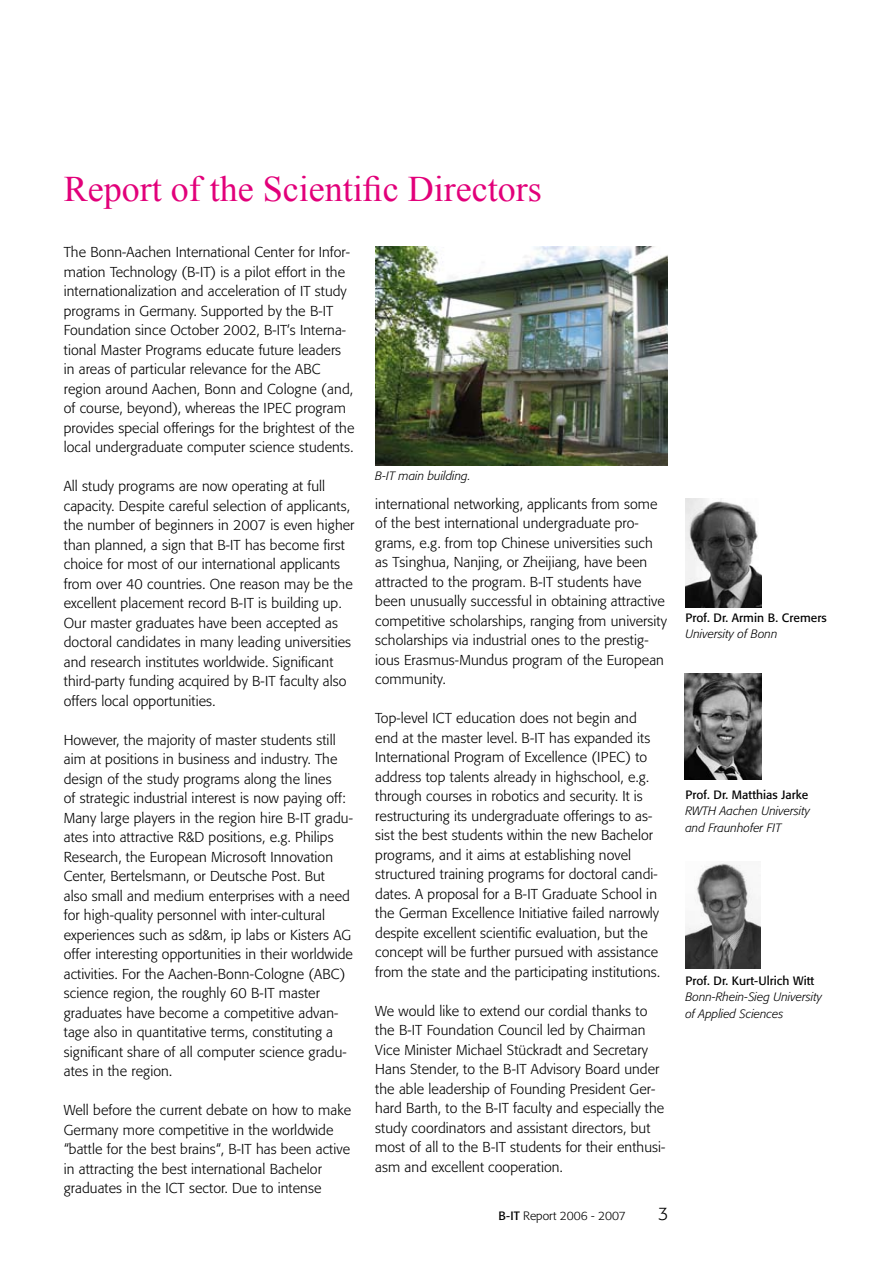
<style>
.page{position:relative;width:893px;height:1263px;background:#fff}
.page>*{position:absolute;margin:0;border:0;box-sizing:border-box;transform-origin:0 0}
.t1{font:36px "Times New Roman";color:#e2007a}
.t2{font:300 18px "Formata BQ";color:#000}
.t3{font:300 14.25px/19.5px "Formata BQ";letter-spacing:.005em;color:#000}
.t4{font:italic 300 12px/16.5px "Formata BQ";color:#000}
.t5{font:12px "Formata BQ";letter-spacing:.005em;color:#000}
.t6{font:300 12px "Formata BQ";color:#000}
.s1{font-weight:400}
</style>
<div class="page">
<img style="left:375px;top:247px;width:293px;height:219px">
<img style="left:685px;top:499px;width:77px;height:109px">
<img style="left:685px;top:674px;width:77px;height:105px">
<img style="left:685px;top:863px;width:75px;height:105px">
<h1 class="t1" style="left:64px;top:169px;width:479px">Report of the Scientific Directors</h1>
<p class="t3" style="left:64px;top:243px;width:292px">The Bonn-Aachen International Center for Infor&shy;mation Technology (B-IT) is a pilot effort in the internationalization and acceleration of IT study programs in Germany. Supported by the B-IT Foundation since October 2002, B-IT‘s Interna&shy;tional Master Programs educate future leaders in areas of particular relevance for the ABC region around Aachen, Bonn and Cologne (and, of course, beyond), whereas the IPEC program provides special offerings for the brightest of the local undergraduate computer science students.</p>
<p class="t3" style="left:64px;top:477px;width:292px">All study programs are now operating at full capacity. Despite careful selection of applicants, the number of beginners in 2007 is even higher than planned, a sign that B-IT has become first choice for most of our international applicants from over 40 countries. One reason may be the excellent placement record B-IT is building up.<br>Our master graduates have been accepted as doctoral candidates in many leading universities and research institutes worldwide. Significant third-party funding acquired by B-IT faculty also offers local opportunities.</p>
<p class="t3" style="left:64px;top:730px;width:291px">However, the majority of master students still aim at positions in business and industry. The design of the study programs along the lines<br>of strategic industrial interest is now paying off:<br>Many large players in the region hire B-IT gradu&shy;ates into attractive R&amp;D positions, e.g. Philips Research, the European Microsoft Innovation Center, Bertelsmann, or Deutsche Post. But<br>also small and medium enterprises with a need for high-quality personnel with inter-cultural experiences such as sd&amp;m, ip labs or Kisters AG offer interesting opportunities in their worldwide activities. For the Aachen-Bonn-Cologne (ABC) science region, the roughly 60 B-IT master graduates have become a competitive advan&shy;tage also in quantitative terms, constituting a significant share of all computer science gradu&shy;ates in the region.</p>
<p class="t3" style="left:64px;top:1100px;width:289px">Well before the current debate on how to make Germany more competitive in the worldwide “battle for the best brains“, B-IT has been active in attracting the best international Bachelor graduates in the ICT sector. Due to intense</p>
<p class="t4" style="left:375px;top:468px;width:97px">B-IT main building.</p>
<p class="t3" style="left:375px;top:494px;width:293px">international networking, applicants from some of the best international undergraduate pro&shy;grams, e.g. from top Chinese universities such as Tsinghua, Nanjing, or Zheijiang, have been attracted to the program. B-IT students have been unusually successful in obtaining attractive competitive scholarships, ranging from university scholarships via industrial ones to the prestig&shy;ious Erasmus-Mundus program of the European community.</p>
<p class="t3" style="left:375px;top:708px;width:286px">Top-level ICT education does not begin and end at the master level. B-IT has expanded its International Program of Excellence (IPEC) to address top talents already in highschool, e.g. through courses in robotics and security. It is restructuring its undergraduate offerings to as&shy;sist the best students within the new Bachelor programs, and it aims at establishing novel structured training programs for doctoral candi&shy;dates. A proposal for a B-IT Graduate School in the German Excellence Initiative failed narrowly despite excellent scientific evaluation, but the concept will be further pursued with assistance from the state and the participating institutions.</p>
<p class="t3" style="left:375px;top:1001px;width:292px">We would like to extend our cordial thanks to the B-IT Foundation Council led by Chairman Vice Minister Michael Stückradt and Secretary Hans Stender, to the B-IT Advisory Board under the able leadership of Founding President Ger&shy;hard Barth, to the B-IT faculty and especially the study coordinators and assistant directors, but most of all to the B-IT students for their enthusi&shy;asm and excellent cooperation.</p>
<p class="t6" style="left:499px;top:1209px;width:129px"><span class="s1">B-IT</span> Report 2006 - 2007</p>
<p class="t2" style="left:658px;top:1203px;width:12px">3</p>
<p class="t5" style="left:685px;top:610px;width:143px">Prof. Dr. Armin B. Cremers</p>
<p class="t4" style="left:685px;top:626px;width:94px">University of Bonn</p>
<p class="t5" style="left:685px;top:787px;width:125px">Prof. Dr. Matthias Jarke</p>
<p class="t4" style="left:685px;top:803px;width:126px">RWTH Aachen University and Fraunhofer FIT</p>
<p class="t5" style="left:685px;top:973px;width:130px">Prof. Dr. Kurt-Ulrich Witt</p>
<p class="t4" style="left:685px;top:989px;width:138px">Bonn-Rhein-Sieg University of Applied Sciences</p>
</div>
